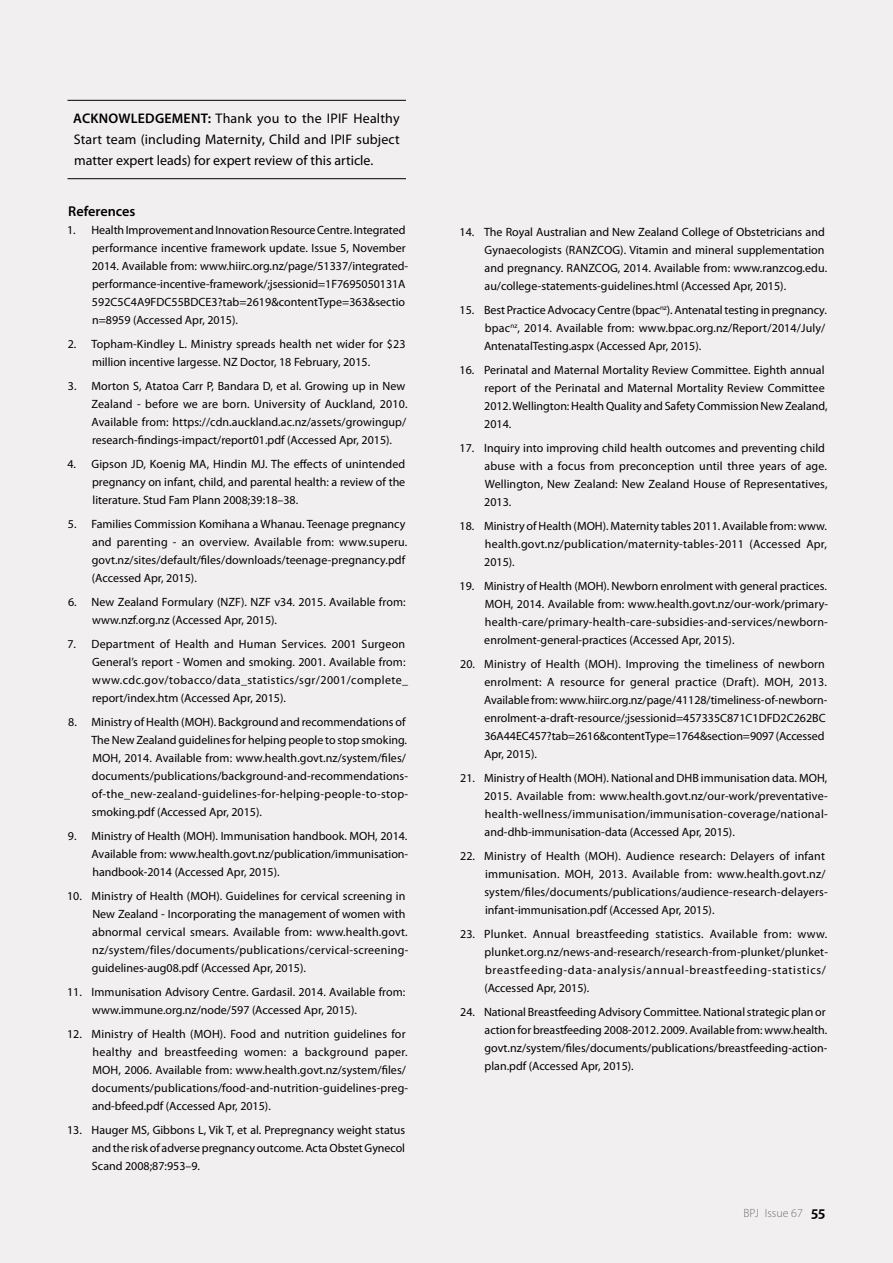
<style>
.page{position:relative;width:893px;height:1263px;background:#f2eff0}
.page>*{position:absolute;margin:0;border:0;box-sizing:border-box;transform-origin:0 0}
.t1{font:600 14.25px "Myriad Pro";color:#000}
.t2{font:13.95px/21px "Myriad Pro";color:#000;text-align:justify}
.t3{font:12px/18px "Myriad Pro";letter-spacing:.005em;color:#000}
.t4{font:12px/18px "Myriad Pro";letter-spacing:.025em;color:#000}
.t5{font:300 12px "Myriad Pro";color:#707173}
.s1{font-weight:600}
.s2{font-weight:600;font-size:15.75px;color:#000}
</style>
<div class="page">
<hr style="left:68px;top:100px;width:338px;height:1px;background:#000">
<hr style="left:68px;top:178px;width:338px;height:1px;background:#000">
<p class="t2" style="left:73px;top:108px;width:328px"><span class="s1">ACKNOWLEDGEMENT:</span> Thank you to the IPIF Healthy Start team (including Maternity, Child and IPIF subject matter expert leads) for expert review of this article.</p>
<p class="t1" style="left:68px;top:202px;width:69px">References</p>
<p class="t3" style="left:92px;top:221px;width:318px;text-indent:-25px">1. Health Improvement and Innovation Resource Centre. Integrated performance incentive framework update. Issue 5, November 2014. Available from: www.hiirc.org.nz/page/51337/integrated&shy;performance-incentive-framework/;jsessionid=1F7695050131A 592C5C4A9FDC55BDCE3?tab=2619&amp;contentType=363&amp;sectio n=8959 (Accessed Apr, 2015).</p>
<p class="t3" style="left:92px;top:335px;width:315px;text-indent:-24px">2. Topham-Kindley L. Ministry spreads health net wider for $23 million incentive largesse. NZ Doctor, 18 February, 2015.</p>
<p class="t3" style="left:91px;top:377px;width:318px;text-indent:-23px">3. Morton S, Atatoa Carr P, Bandara D, et al. Growing up in New Zealand - before we are born. University of Auckland, 2010.<br>Available from: https://cdn.auckland.ac.nz/assets/growingup/ research-findings-impact/report01.pdf (Accessed Apr, 2015).</p>
<p class="t3" style="left:92px;top:455px;width:315px;text-align:justify;text-indent:-25px">4. Gipson JD, Koenig MA, Hindin MJ. The effects of unintended pregnancy on infant, child, and parental health: a review of the literature. Stud Fam Plann 2008;39:18–38.</p>
<p class="t3" style="left:92px;top:515px;width:317px;text-indent:-24px">5. Families Commission Komihana a Whanau. Teenage pregnancy and parenting - an overview. Available from: www.superu. govt.nz/sites/default/files/downloads/teenage-pregnancy.pdf (Accessed Apr, 2015).</p>
<p class="t3" style="left:92px;top:593px;width:315px;text-indent:-24px">6. New Zealand Formulary (NZF). NZF v34. 2015. Available from: www.nzf.org.nz (Accessed Apr, 2015).</p>
<p class="t3" style="left:92px;top:635px;width:318px;text-indent:-25px">7. Department of Health and Human Services. 2001 Surgeon General’s report - Women and smoking. 2001. Available from: www.cdc.gov/tobacco/data_statistics/sgr/2001/complete_ report/index.htm (Accessed Apr, 2015).</p>
<p class="t3" style="left:91px;top:713px;width:318px;text-indent:-23px">8. Ministry of Health (MOH). Background and recommendations of The New Zealand guidelines for helping people to stop smoking.<br>MOH, 2014. Available from: www.health.govt.nz/system/files/ documents/publications/background-and-recommendations&shy;of-the_new-zealand-guidelines-for-helping-people-to-stop&shy;smoking.pdf (Accessed Apr, 2015).</p>
<p class="t3" style="left:92px;top:827px;width:318px;text-align:justify;text-indent:-24px">9. Ministry of Health (MOH). Immunisation handbook. MOH, 2014.<br>Available from: www.health.govt.nz/publication/immunisation&shy;handbook-2014 (Accessed Apr, 2015).</p>
<p class="t3" style="left:92px;top:887px;width:318px;text-indent:-25px">10. Ministry of Health (MOH). Guidelines for cervical screening in New Zealand - Incorporating the management of women with abnormal cervical smears. Available from: www.health.govt. nz/system/files/documents/publications/cervical-screening&shy;guidelines-aug08.pdf (Accessed Apr, 2015).</p>
<p class="t3" style="left:92px;top:983px;width:315px;text-indent:-25px">11. Immunisation Advisory Centre. Gardasil. 2014. Available from: www.immune.org.nz/node/597 (Accessed Apr, 2015).</p>
<p class="t3" style="left:92px;top:1025px;width:318px;text-indent:-25px">12. Ministry of Health (MOH). Food and nutrition guidelines for healthy and breastfeeding women: a background paper.<br>MOH, 2006. Available from: www.health.govt.nz/system/files/ documents/publications/food-and-nutrition-guidelines-preg&shy;and-bfeed.pdf (Accessed Apr, 2015).</p>
<p class="t3" style="left:92px;top:1121px;width:315px;text-align:justify;text-indent:-25px">13. Hauger MS, Gibbons L, Vik T, et al. Prepregnancy weight status and the risk of adverse pregnancy outcome. Acta Obstet Gynecol Scand 2008;87:953–9.</p>
<p class="t3" style="left:485px;top:222px;width:344px;text-indent:-25px">14. The Royal Australian and New Zealand College of Obstetricians and Gynaecologists (RANZCOG). Vitamin and mineral supplementation and pregnancy. RANZCOG, 2014. Available from: www.ranzcog.edu. au/college-statements-guidelines.html (Accessed Apr, 2015).</p>
<p class="t3" style="left:484px;top:300px;width:344px;text-indent:-24px">15. Best Practice Advocacy Centre (bpac<sup>nz</sup>). Antenatal testing in pregnancy. bpac<sup>nz</sup>, 2014. Available from: www.bpac.org.nz/Report/2014/July/<br>AntenatalTesting.aspx (Accessed Apr, 2015).</p>
<p class="t3" style="left:484px;top:360px;width:345px;text-indent:-25px">16. Perinatal and Maternal Mortality Review Committee. Eighth annual report of the Perinatal and Maternal Mortality Review Committee 2012. Wellington: Health Quality and Safety Commission New Zealand, 2014.</p>
<p class="t3" style="left:484px;top:438px;width:345px;text-indent:-25px">17. Inquiry into improving child health outcomes and preventing child abuse with a focus from preconception until three years of age.<br>Wellington, New Zealand: New Zealand House of Representatives, 2013.</p>
<p class="t3" style="left:484px;top:516px;width:344px;text-align:justify;text-indent:-25px">18. Ministry of Health (MOH). Maternity tables 2011. Available from: www. health.govt.nz/publication/maternity-tables-2011 (Accessed Apr, 2015).</p>
<p class="t3" style="left:484px;top:576px;width:345px;text-align:justify;text-indent:-25px">19. Ministry of Health (MOH). Newborn enrolment with general practices.<br>MOH, 2014. Available from: www.health.govt.nz/our-work/primary&shy;health-care/primary-health-care-subsidies-and-services/newborn&shy;enrolment-general-practices (Accessed Apr, 2015).</p>
<p class="t3" style="left:484px;top:654px;width:345px;text-indent:-24px">20. Ministry of Health (MOH). Improving the timeliness of newborn enrolment: A resource for general practice (Draft). MOH, 2013.<br>Available from: www.hiirc.org.nz/page/41128/timeliness-of-newborn&shy;enrolment-a-draft-resource/;jsessionid=457335C871C1DFD2C262BC 36A44EC457?tab=2616&amp;contentType=1764&amp;section=9097 (Accessed Apr, 2015).</p>
<p class="t3" style="left:484px;top:768px;width:345px;text-align:justify;text-indent:-24px">21. Ministry of Health (MOH). National and DHB immunisation data. MOH, 2015. Available from: www.health.govt.nz/our-work/preventative&shy;health-wellness/immunisation/immunisation-coverage/national&shy;and-dhb-immunisation-data (Accessed Apr, 2015).</p>
<p class="t3" style="left:484px;top:846px;width:345px;text-indent:-24px">22. Ministry of Health (MOH). Audience research: Delayers of infant immunisation. MOH, 2013. Available from: www.health.govt.nz/ system/files/documents/publications/audience-research-delayers&shy;infant-immunisation.pdf (Accessed Apr, 2015).</p>
<p class="t4" style="left:484px;top:924px;width:345px;text-indent:-24px">23. Plunket. Annual breastfeeding statistics. Available from: www. plunket.org.nz/news-and-research/research-from-plunket/plunket&shy;breastfeeding-data-analysis/annual-breastfeeding-statistics/ (Accessed Apr, 2015).</p>
<p class="t3" style="left:484px;top:1002px;width:345px;text-indent:-24px">24. National Breastfeeding Advisory Committee. National strategic plan or action for breastfeeding 2008-2012. 2009. Available from: www.health. govt.nz/system/files/documents/publications/breastfeeding-action&shy;plan.pdf (Accessed Apr, 2015).</p>
<p class="t5" style="left:743px;top:1206px;width:83px">BPJ Issue 67 <span class="s2">55</span></p>
</div>
